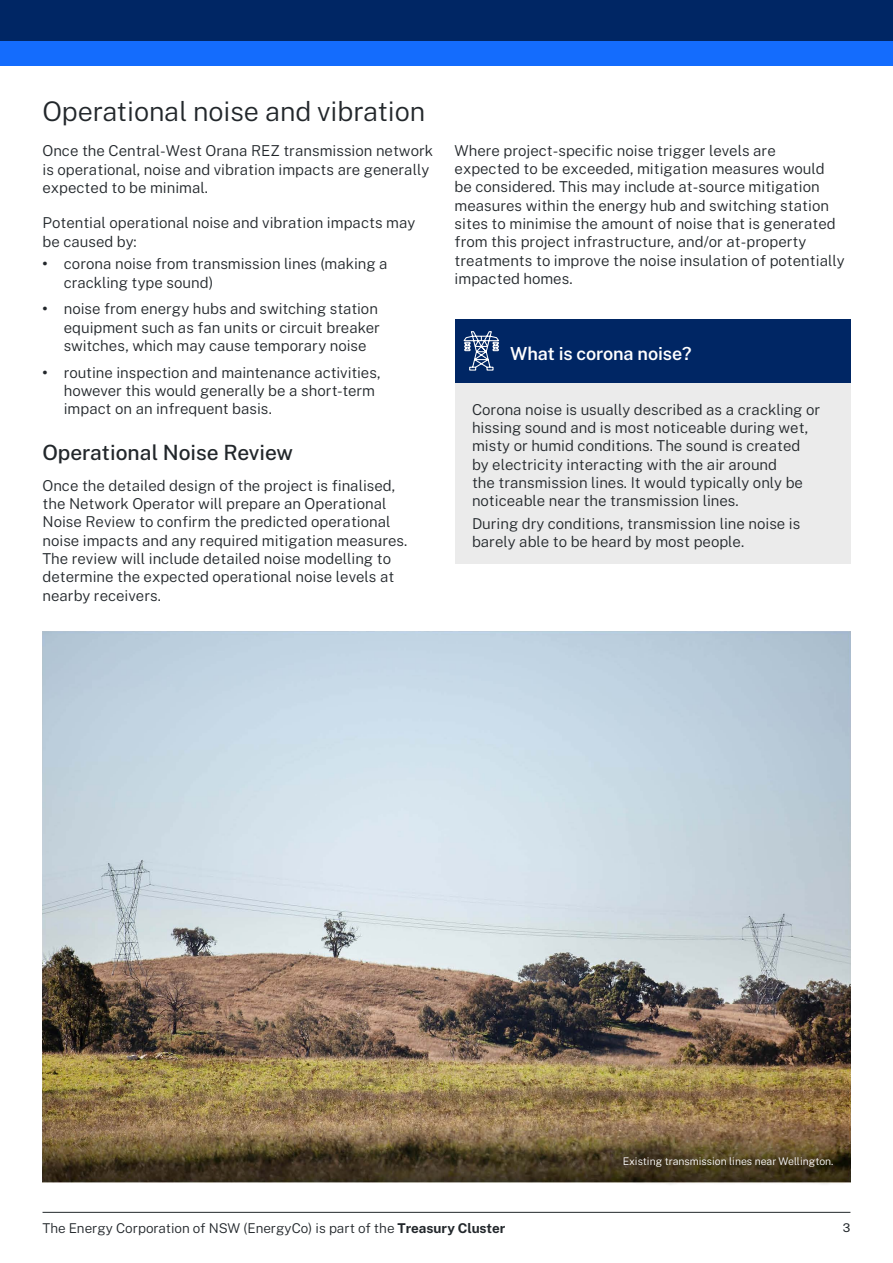
<style>
.page{position:relative;width:893px;height:1263px;background:#fff}
.page>*{position:absolute;margin:0;border:0;box-sizing:border-box;transform-origin:0 0}
.t1{font:300 27px "Public Sans";letter-spacing:-.005em;color:#22272b}
.t2{font:500 21px "Public Sans";color:#22272b}
.t3{font:600 18px "Public Sans";letter-spacing:-.005em;color:#fff}
.t4{font:300 15px/18.3px "Public Sans";color:#22272b}
.t5{font:300 13.5px "Public Sans";color:#22272b}
.t6{font:12px "Public Sans";color:#22272b}
.t7{font:300 10.5px "Public Sans";color:#fff}
.s1{font-weight:700}
</style>
<div class="page">
<div style="left:0;top:0;width:893px;height:41px;background:#002664"></div>
<div style="left:0;top:41px;width:893px;height:25px;background:#146cfd"></div>
<div style="left:455px;top:383px;width:395px;height:181px;background:#ebebeb"></div>
<div style="left:628px;top:1161px;width:224px;height:26px;background:#000;opacity:.85"></div>
<div style="left:455px;top:319px;width:395px;height:64px;background:#002664"></div>
<svg style="left:463px;top:331px;width:37px;height:40px"></svg>
<hr style="left:43px;top:1212px;width:807px;height:1px;background:#22272b">
<img style="left:43px;top:631px;width:807px;height:551px">
<h2 class="t1" style="left:43px;top:92px;width:384px">Operational noise and vibration</h2>
<p class="t4" style="left:43px;top:141px;width:392px">Once the Central-West Orana REZ transmission network is operational, noise and vibration impacts are generally expected to be minimal.</p>
<p class="t4" style="left:43px;top:213px;width:374px">Potential operational noise and vibration impacts may be caused by:</p>
<p class="t4" style="left:64px;top:254px;width:325px;text-indent:-21px"><span class="s1">•</span> corona noise from transmission lines (making a crackling type sound)</p>
<p class="t4" style="left:64px;top:299px;width:318px;text-indent:-21px"><span class="s1">•</span> noise from energy hubs and switching station equipment such as fan units or circuit breaker switches, which may cause temporary noise</p>
<p class="t4" style="left:64px;top:362px;width:318px;text-indent:-21px"><span class="s1">•</span> routine inspection and maintenance activities, however this would generally be a short-term impact on an infrequent basis.</p>
<h3 class="t2" style="left:43px;top:437px;width:252px">Operational Noise Review</h3>
<p class="t4" style="left:43px;top:475px;width:366px">Once the detailed design of the project is finalised, the Network Operator will prepare an Operational Noise Review to confirm the predicted operational noise impacts and any required mitigation measures.<br>The review will include detailed noise modelling to determine the expected operational noise levels at nearby receivers.</p>
<p class="t4" style="left:455px;top:140px;width:392px">Where project-specific noise trigger levels are expected to be exceeded, mitigation measures would be considered. This may include at-source mitigation measures within the energy hub and switching station sites to minimise the amount of noise that is generated from this project infrastructure, and/or at-property treatments to improve the noise insulation of potentially impacted homes.</p>
<p class="t3" style="left:510px;top:340px;width:183px">What is corona noise?</p>
<p class="t4" style="left:472px;top:399px;width:350px">Corona noise is usually described as a crackling or hissing sound and is most noticeable during wet, misty or humid conditions. The sound is created by electricity interacting with the air around<br>the transmission lines. It would typically only be noticeable near the transmission lines.</p>
<p class="t4" style="left:472px;top:513px;width:330px">During dry conditions, transmission line noise is barely able to be heard by most people.</p>
<p class="t7" style="left:623px;top:1154px;width:212px">Existing transmission lines near Wellington.</p>
<p class="t5" style="left:43px;top:1218px;width:464px">The Energy Corporation of NSW (EnergyCo) is part of the <span class="s1">Treasury Cluster</span></p>
<p class="t6" style="left:843px;top:1219px;width:9px">3</p>
</div>
